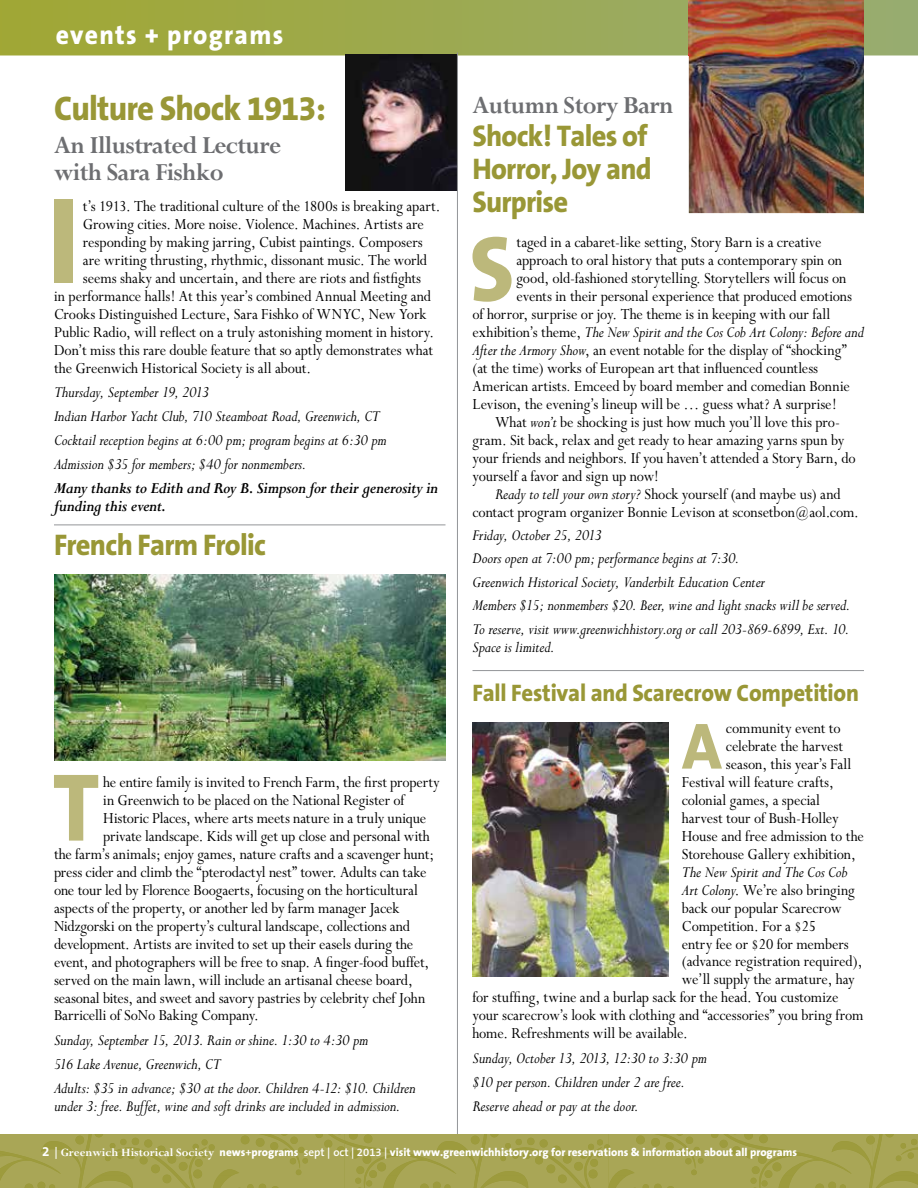
<style>
.page{position:relative;width:918px;height:1188px;background:#fff}
.page>*{position:absolute;margin:0;border:0;box-sizing:border-box;transform-origin:0 0}
.t1{font:800 123.9px "The Sans B8";color:#bcb87b;scale:.95 1}
.t2{font:800 97.2px "The Sans B8";color:#bcb87b;scale:.95 1}
.t3{font:800 93px "The Sans B8";color:#bcb87b;scale:.95 1}
.t4{font:800 66px "The Sans B8";color:#bcb87b;scale:.95 1}
.t5{font:800 34.5px "The Sans B8";letter-spacing:-.025em;color:#999736;scale:.95 1}
.t6{font:800 30px/33px "The Sans B8";letter-spacing:-.025em;color:#999736;scale:.95 1}
.t7{font:700 27px/27px "Perpetua";letter-spacing:-.025em;color:#6d6e71;scale:.95 1}
.t8{font:800 27px "The Sans B8";letter-spacing:.05em;color:#fff;scale:.95 1}
.t9{font:800 24px "The Sans B8";letter-spacing:-.01em;color:#999736;scale:.95 1}
.t10{font:17.25px "Perpetua";letter-spacing:-.005em;color:#000;scale:.92 1}
.t11{font:italic 17.25px/24px "Perpetua";letter-spacing:-.005em;color:#000;scale:.92 1}
.t12{font:italic 700 17.25px/18px "Perpetua";letter-spacing:-.02em;color:#000;scale:.92 1}
.t13{font:800 11.25px "The Sans B8";color:#fff}
.s1{font-style:normal}
.s2{font-style:italic}
.s3{font-size:15px}
.s4{font-family:"The Sans B7";font-weight:700;font-size:13.5px}
.s5{font-family:"The Sans B6";font-weight:600;font-size:12px}
.s6{font-family:"Perpetua";font-weight:700;font-size:12.3px}
.s7{font-family:"The Sans B6";font-weight:600}
</style>
<div class="page">
<svg style="left:0;top:0;width:918px;height:56px;background:#9da94e"></svg>
<svg style="left:0;top:1134px;width:918px;height:54px;background:#a6a350"></svg>
<hr style="left:472px;top:670px;width:392px;height:1px;background:#939598">
<hr style="left:54px;top:525px;width:392px;height:1px;background:#939598">
<img style="left:345px;top:55px;width:112px;height:136px">
<img style="left:689px;top:0;width:175px;height:213px">
<hr style="left:457px;top:52px;width:1px;height:1082px;background:#939598">
<img style="left:54px;top:575px;width:392px;height:185px">
<img style="left:472px;top:722px;width:196px;height:254px">
<h3 class="t8" style="left:56px;top:21px;width:241px">events + programs</h3>
<h3 class="t5" style="left:54px;top:90px;width:288px">Culture Shock 1913:</h3>
<h3 class="t7" style="left:54px;top:132px;width:241px">An Illustrated Lecture with Sara Fishko</h3>
<h1 class="t1" style="left:47px;top:175px;width:36px">I</h1>
<p class="t10" style="left:83px;top:197px;width:390px">t’s 1913. The traditional culture of the 1800s is breaking apart.</p>
<p class="t10" style="left:83px;top:215px;width:372px">Growing cities. More noise. Violence. Machines. Artists are</p>
<p class="t10" style="left:83px;top:233px;width:371px">responding by making jarring, Cubist paintings. Composers</p>
<p class="t10" style="left:83px;top:251px;width:376px">are writing thrusting, rhythmic, dissonant music. The world</p>
<p class="t10" style="left:83px;top:269px;width:369px">seems shaky and uncertain, and there are riots and fistfights</p>
<p class="t10" style="left:54px;top:287px;width:412px">in performance halls! At this year’s combined Annual Meeting and</p>
<p class="t10" style="left:54px;top:305px;width:406px">Crooks Distinguished Lecture, Sara Fishko of WNYC, New York</p>
<p class="t10" style="left:54px;top:323px;width:415px">Public Radio, will reflect on a truly astonishing moment in history.</p>
<p class="t10" style="left:54px;top:341px;width:413px">Don’t miss this rare double feature that so aptly demonstrates what</p>
<p class="t10" style="left:54px;top:359px;width:281px">the Greenwich Historical Society is all about.</p>
<p class="t11" style="left:54px;top:380px;width:363px">Thursday, September 19, 2013<br>Indian Harbor Yacht Club, 710 Steamboat Road, Greenwich, CT Cocktail reception begins at 6:00 pm; program begins at 6:30 pm Admission $35 for members; $40 for nonmembers.</p>
<p class="t12" style="left:54px;top:480px;width:419px">Many thanks to Edith and Roy B. Simpson for their generosity in funding this event.</p>
<h3 class="t6" style="left:54px;top:529px;width:225px">French Farm Frolic</h3>
<h3 class="t7" style="left:472px;top:93px;width:213px">Autumn Story Barn</h3>
<h3 class="t6" style="left:472px;top:120px;width:190px">Shock! Tales of<br>Horror, Joy and<br>Surprise</h3>
<h3 class="t3" style="left:470px;top:220px;width:48px">S</h3>
<p class="t10" style="left:517px;top:233px;width:333px">taged in a cabaret-like setting, Story Barn is a creative</p>
<p class="t10" style="left:517px;top:251px;width:355px">approach to oral history that puts a contemporary spin on</p>
<p class="t10" style="left:517px;top:269px;width:360px">good, old-fashioned storytelling. Storytellers will focus on</p>
<p class="t10" style="left:517px;top:287px;width:366px">events in their personal experience that produced emotions</p>
<p class="t10" style="left:473px;top:305px;width:390px">of horror, surprise or joy. The theme is in keeping with our fall</p>
<p class="t11" style="left:473px;top:320px;width:427px"><span class="s1">exhibition’s theme,</span> The New Spirit and the Cos Cob Art Colony: Before and</p>
<p class="t10" style="left:473px;top:341px;width:408px"><span class="s2">After the Armory Show</span>, an event notable for the display of “shocking”</p>
<p class="t10" style="left:473px;top:359px;width:377px">(at the time) works of European art that influenced countless</p>
<p class="t10" style="left:473px;top:377px;width:412px">American artists<span class="s2">.</span> Emceed by board member and comedian Bonnie</p>
<p class="t10" style="left:473px;top:395px;width:398px">Levison, the evening’s lineup will be … guess what? A surprise!</p>
<p class="t10" style="left:495px;top:413px;width:377px">What <span class="s2">won’t</span> be shocking is just how much you’ll love this pro-</p>
<p class="t10" style="left:473px;top:431px;width:406px">gram. Sit back, relax and get ready to hear amazing yarns spun by</p>
<p class="t10" style="left:473px;top:449px;width:418px">your friends and neighbors. If you haven’t attended a Story Barn, do</p>
<p class="t10" style="left:473px;top:467px;width:204px">yourself a favor and sign up now!</p>
<p class="t10" style="left:495px;top:485px;width:377px"><span class="s2">Ready to tell your own story?</span> Shock yourself (and maybe us) and</p>
<p class="t10" style="left:473px;top:503px;width:421px">contact program organizer Bonnie Levison at sconsetbon<span class="s3">@</span>aol.com.</p>
<p class="t11" style="left:473px;top:524px;width:412px;line-height:23.4px">Friday, October 25, 2013<br>Doors open at 7:00 pm; performance begins at 7:30.<br>Greenwich Historical Society, Vanderbilt Education Center<br>Members $15; nonmembers $20. Beer, wine and light snacks will be served.<br>To reserve, visit www.greenwichhistory.org or call 203-869-6899, Ext. 10.</p>
<p class="t11" style="left:473px;top:635px;width:91px">Space is limited.</p>
<h3 class="t9" style="left:472px;top:680px;width:408px">Fall Festival and Scarecrow Competition</h3>
<h3 class="t4" style="left:682px;top:711px;width:43px">A</h3>
<p class="t10" style="left:726px;top:719px;width:126px">community event to</p>
<p class="t10" style="left:726px;top:737px;width:129px">celebrate the harvest</p>
<p class="t10" style="left:726px;top:755px;width:138px">season, this year’s Fall</p>
<p class="t10" style="left:682px;top:773px;width:167px">Festival will feature crafts,</p>
<p class="t10" style="left:682px;top:791px;width:152px">colonial games, a special</p>
<p class="t10" style="left:682px;top:809px;width:172px">harvest tour of Bush-Holley</p>
<p class="t10" style="left:682px;top:827px;width:200px">House and free admission to the</p>
<p class="t10" style="left:682px;top:845px;width:191px">Storehouse Gallery exhibition,</p>
<p class="t11" style="left:682px;top:860px;width:182px">The New Spirit and The Cos Cob</p>
<p class="t10" style="left:682px;top:881px;width:190px"><span class="s2">Art Colony</span>. We’re also bringing</p>
<p class="t10" style="left:682px;top:899px;width:175px">back our popular Scarecrow</p>
<p class="t10" style="left:682px;top:917px;width:148px">Competition. For a $25</p>
<p class="t10" style="left:682px;top:935px;width:183px">entry fee or $20 for members</p>
<p class="t10" style="left:682px;top:953px;width:198px">(advance registration required),</p>
<p class="t10" style="left:682px;top:971px;width:190px">we’ll supply the armature, hay</p>
<p class="t10" style="left:472px;top:989px;width:399px">for stuffing, twine and a burlap sack for the head. You customize</p>
<p class="t10" style="left:472px;top:1007px;width:427px">your scarecrow’s look with clothing and “accessories” you bring from</p>
<p class="t10" style="left:472px;top:1025px;width:236px">home. Refreshments will be available.</p>
<p class="t11" style="left:472px;top:1046px;width:256px">Sunday, October 13, 2013, 12:30 to 3:30 pm $10 per person. Children under 2 are free.<br>Reserve ahead or pay at the door.</p>
<h2 class="t2" style="left:53px;top:756px;width:51px">T</h2>
<p class="t10" style="left:103px;top:773px;width:367px">he entire family is invited to French Farm, the first property</p>
<p class="t10" style="left:103px;top:791px;width:329px">in Greenwich to be placed on the National Register of</p>
<p class="t10" style="left:103px;top:809px;width:353px">Historic Places, where arts meets nature in a truly unique</p>
<p class="t10" style="left:103px;top:827px;width:357px">private landscape. Kids will get up close and personal with</p>
<p class="t10" style="left:54px;top:845px;width:415px">the farm’s animals; enjoy games, nature crafts and a scavenger hunt;</p>
<p class="t10" style="left:54px;top:863px;width:406px">press cider and climb the “pterodactyl nest” tower. Adults can take</p>
<p class="t10" style="left:54px;top:881px;width:397px">one tour led by Florence Boogaerts, focusing on the horticultural</p>
<p class="t10" style="left:54px;top:899px;width:377px">aspects of the property, or another led by farm manager Jacek</p>
<p class="t10" style="left:54px;top:917px;width:389px">Nidzgorski on the property’s cultural landscape, collections and</p>
<p class="t10" style="left:54px;top:935px;width:392px">development. Artists are invited to set up their easels during the</p>
<p class="t10" style="left:54px;top:953px;width:409px">event, and photographers will be free to snap. A finger-food buffet,</p>
<p class="t10" style="left:54px;top:971px;width:391px">served on the main lawn, will include an artisanal cheese board,</p>
<p class="t10" style="left:54px;top:989px;width:405px">seasonal bites, and sweet and savory pastries by celebrity chef John</p>
<p class="t10" style="left:54px;top:1007px;width:224px">Barricelli of SoNo Baking Company.</p>
<p class="t11" style="left:54px;top:1028px;width:395px">Sunday, September 15, 2013. Rain or shine. 1:30 to 4:30 pm<br>516 Lake Avenue, Greenwich, CT<br>Adults: $35 in advance; $30 at the door. Children 4-12: $10. Children</p>
<p class="t11" style="left:54px;top:1094px;width:378px">under 3: free. Buffet, wine and soft drinks are included in admission.</p>
<p class="t13" style="left:42px;top:1147px;width:757px"><span class="s4">2</span> <span class="s5">|</span> <span class="s6">Greenwich Historical Society</span> news<span class="s7">+</span>programs <span class="s7">sept | oct | 2013 |</span> visit www.greenwichhistory.org for reservations &amp; information about all programs</p>
</div>
